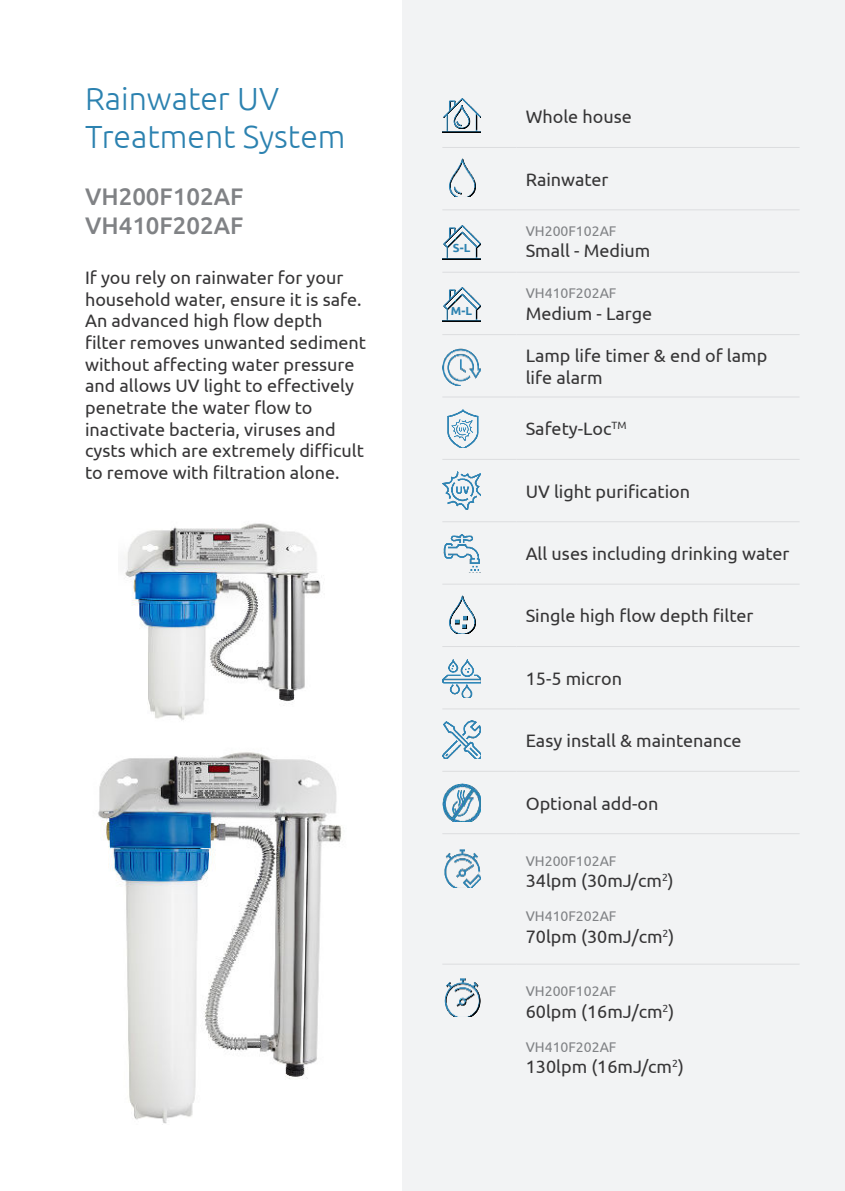
<style>
.page{position:relative;width:845px;height:1191px;background:#fff}
.page>*{position:absolute;margin:0;border:0;box-sizing:border-box;transform-origin:0 0}
.t1{font:300 32px/38.4px "Ubuntu";color:#2c82b0}
.t2{font:500 24px/28.8px "Ubuntu";color:#808285}
.t3{font:18px/21.6px "Ubuntu";color:#363536}
.t4{font:14px "Ubuntu";color:#808285}
.t5{font:700 11.6px "Ubuntu";color:#2c82b0}
</style>
<div class="page">
<div style="left:403px;top:0;width:442px;height:1191px;background:#f2f3f4"></div>
<img style="left:124px;top:523px;width:197px;height:198px">
<img style="left:98px;top:752px;width:244px;height:372px">
<img style="left:442px;top:471px;width:39px;height:38px">
<img style="left:447px;top:409px;width:32px;height:39px">
<img style="left:443px;top:534px;width:37px;height:37px">
<hr style="left:442px;top:147px;width:74px;height:1px;background:#dcdddf">
<hr style="left:516px;top:147px;width:283px;height:1px;background:#dcdddf">
<hr style="left:442px;top:209px;width:74px;height:1px;background:#dcdddf">
<hr style="left:516px;top:209px;width:283px;height:1px;background:#dcdddf">
<hr style="left:442px;top:272px;width:74px;height:1px;background:#dcdddf">
<hr style="left:516px;top:272px;width:283px;height:1px;background:#dcdddf">
<hr style="left:442px;top:334px;width:74px;height:1px;background:#dcdddf">
<hr style="left:516px;top:334px;width:283px;height:1px;background:#dcdddf">
<hr style="left:442px;top:397px;width:74px;height:1px;background:#dcdddf">
<hr style="left:516px;top:397px;width:283px;height:1px;background:#dcdddf">
<hr style="left:442px;top:459px;width:74px;height:1px;background:#dcdddf">
<hr style="left:516px;top:459px;width:283px;height:1px;background:#dcdddf">
<hr style="left:442px;top:521px;width:74px;height:1px;background:#dcdddf">
<hr style="left:516px;top:521px;width:283px;height:1px;background:#dcdddf">
<hr style="left:442px;top:584px;width:74px;height:1px;background:#dcdddf">
<hr style="left:516px;top:584px;width:283px;height:1px;background:#dcdddf">
<hr style="left:442px;top:646px;width:74px;height:1px;background:#dcdddf">
<hr style="left:516px;top:646px;width:283px;height:1px;background:#dcdddf">
<hr style="left:442px;top:708px;width:74px;height:1px;background:#dcdddf">
<hr style="left:516px;top:708px;width:283px;height:1px;background:#dcdddf">
<hr style="left:442px;top:771px;width:74px;height:1px;background:#dcdddf">
<hr style="left:516px;top:771px;width:283px;height:1px;background:#dcdddf">
<hr style="left:442px;top:833px;width:74px;height:1px;background:#dcdddf">
<hr style="left:516px;top:833px;width:283px;height:1px;background:#dcdddf">
<hr style="left:442px;top:963px;width:74px;height:1px;background:#dcdddf">
<hr style="left:516px;top:963px;width:283px;height:1px;background:#dcdddf">
<img style="left:442px;top:98px;width:39px;height:35px">
<img style="left:442px;top:720px;width:39px;height:38px">
<img style="left:449px;top:159px;width:27px;height:38px">
<img style="left:449px;top:595px;width:27px;height:38px">
<img style="left:442px;top:225px;width:39px;height:35px">
<img style="left:442px;top:287px;width:39px;height:35px">
<img style="left:442px;top:659px;width:39px;height:38px">
<img style="left:442px;top:784px;width:39px;height:38px">
<img style="left:444px;top:850px;width:37px;height:37px">
<img style="left:444px;top:979px;width:37px;height:37px">
<img style="left:442px;top:348px;width:39px;height:37px">
<h1 class="t1" style="left:85px;top:81px;width:262px">Rainwater UV<br>Treatment System</h1>
<h2 class="t2" style="left:85px;top:184px;width:160px">VH200F102AF<br>VH410F202AF</h2>
<p class="t3" style="left:85px;top:266px;width:282px">If you rely on rainwater for your household water, ensure it is safe.<br>An advanced high flow depth filter removes unwanted sediment without affecting water pressure and allows UV light to effectively penetrate the water flow to inactivate bacteria, viruses and cysts which are extremely difficult to remove with filtration alone.</p>
<p class="t5" style="left:453px;top:243px;width:19px">S-L</p>
<p class="t5" style="left:451px;top:306px;width:23px">M-L</p>
<p class="t3" style="left:526px;top:105px;width:108px">Whole house</p>
<p class="t3" style="left:526px;top:169px;width:84px">Rainwater</p>
<p class="t4" style="left:526px;top:222px;width:92px">VH200F102AF</p>
<p class="t3" style="left:526px;top:239px;width:126px">Small - Medium</p>
<p class="t4" style="left:526px;top:284px;width:92px">VH410F202AF</p>
<p class="t3" style="left:526px;top:302px;width:128px">Medium - Large</p>
<p class="t3" style="left:526px;top:344px;width:243px">Lamp life timer &amp; end of lamp life alarm</p>
<p class="t3" style="left:526px;top:417px;width:102px">Safety-Loc<sup>TM</sup></p>
<p class="t3" style="left:526px;top:480px;width:166px">UV light purification</p>
<p class="t3" style="left:526px;top:542px;width:265px">All uses including drinking water</p>
<p class="t3" style="left:526px;top:604px;width:229px">Single high flow depth filter</p>
<p class="t3" style="left:526px;top:667px;width:98px">15-5 micron</p>
<p class="t3" style="left:526px;top:729px;width:217px">Easy install &amp; maintenance</p>
<p class="t3" style="left:526px;top:791px;width:134px">Optional add-on</p>
<p class="t4" style="left:526px;top:852px;width:92px">VH200F102AF</p>
<p class="t3" style="left:526px;top:869px;width:149px">34lpm (30mJ/cm<sup>2</sup>)</p>
<p class="t4" style="left:526px;top:907px;width:92px">VH410F202AF</p>
<p class="t3" style="left:526px;top:925px;width:150px">70lpm (30mJ/cm<sup>2</sup>)</p>
<p class="t4" style="left:526px;top:982px;width:92px">VH200F102AF</p>
<p class="t3" style="left:526px;top:1000px;width:150px">60lpm (16mJ/cm<sup>2</sup>)</p>
<p class="t4" style="left:526px;top:1038px;width:92px">VH410F202AF</p>
<p class="t3" style="left:526px;top:1055px;width:160px">130lpm (16mJ/cm<sup>2</sup>)</p>
</div>
